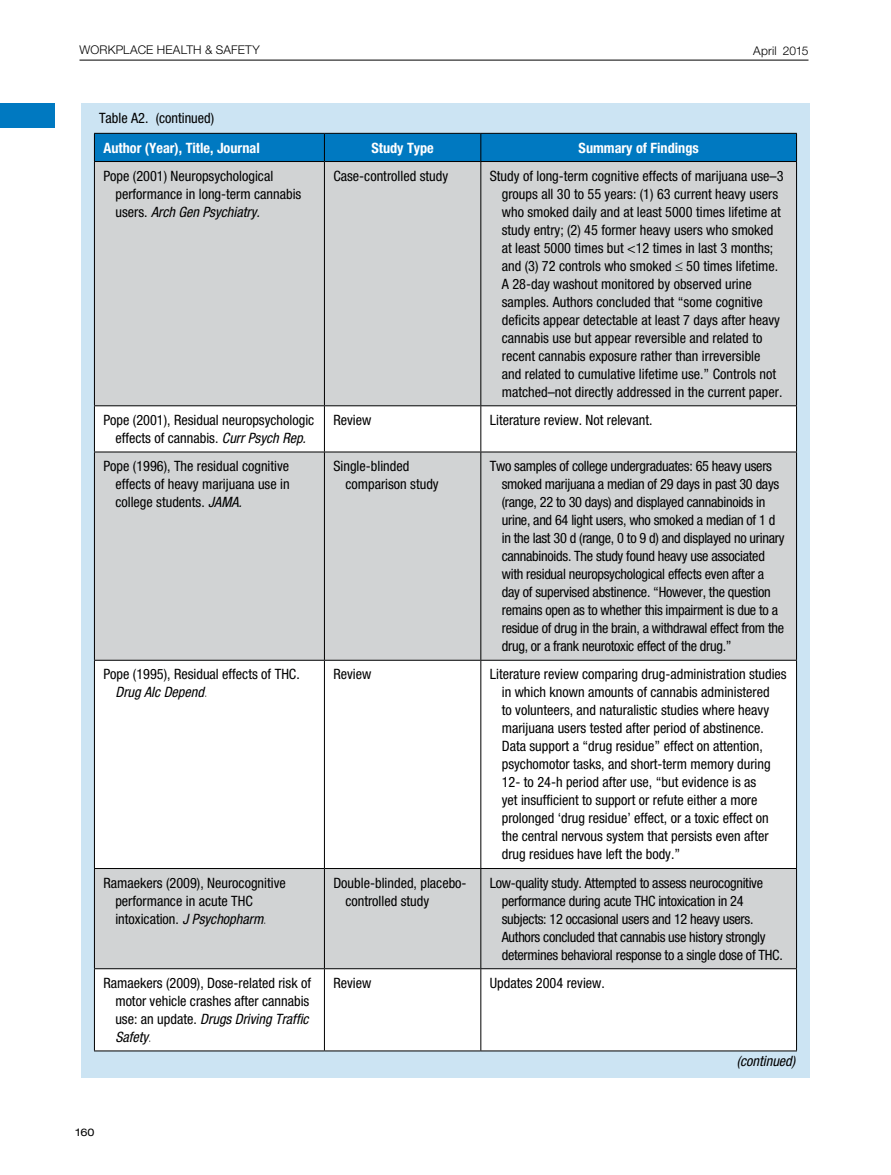
<style>
.page{position:relative;width:891px;height:1175px;background:#fff}
.page>*{position:absolute;margin:0;border:0;box-sizing:border-box;transform-origin:0 0}
.t1{font:condensed 14.25px/18px "Helvetica Neue LT Std";color:#000}
.t2{font:condensed 14.25px/18px "Helvetica Neue LT Std";letter-spacing:-.02em;color:#000}
.t3{font:700 condensed 14.25px "Helvetica Neue LT Std";color:#fff}
.t4{font:italic condensed 14.25px "Helvetica Neue LT Std";color:#000}
.t5{font:300 12px "Helvetica Neue LT Std";letter-spacing:.015em;color:#000}
.t6{font:expanded 10.5px "Helvetica Neue LT Std";color:#000}
.s1{font-style:italic}
.s2{font-weight:100}
</style>
<div class="page">
<hr style="left:80px;top:60px;width:728px;height:1px;background:#000">
<div style="left:0;top:104px;width:55px;height:24px;background:#0079c1"></div>
<div style="left:81px;top:124px;width:729px;height:953px;background:#cce4f3"></div>
<div style="left:95px;top:162px;width:701px;height:243px;background:#d1d3d4"></div>
<svg style="left:95px;top:406px;width:701px;height:644px;background:#e8e9e9"></svg>
<hr style="left:94px;top:161px;width:230px;height:1px;background:#000">
<hr style="left:324px;top:161px;width:157px;height:1px;background:#000">
<div style="left:94px;top:133px;width:703px;height:28px;background:#0079c1"></div>
<hr style="left:481px;top:161px;width:316px;height:1px;background:#000">
<hr style="left:94px;top:162px;width:1px;height:243px;background:#000">
<hr style="left:324px;top:162px;width:1px;height:243px;background:#000">
<hr style="left:480px;top:162px;width:1px;height:243px;background:#000">
<hr style="left:796px;top:162px;width:1px;height:243px;background:#000">
<hr style="left:94px;top:405px;width:230px;height:1px;background:#000">
<hr style="left:94px;top:406px;width:1px;height:45px;background:#000">
<hr style="left:324px;top:405px;width:157px;height:1px;background:#000">
<hr style="left:324px;top:406px;width:1px;height:45px;background:#000">
<hr style="left:481px;top:405px;width:316px;height:1px;background:#000">
<hr style="left:480px;top:406px;width:1px;height:45px;background:#000">
<hr style="left:796px;top:406px;width:1px;height:45px;background:#000">
<hr style="left:94px;top:451px;width:230px;height:1px;background:#000">
<hr style="left:94px;top:452px;width:1px;height:208px;background:#000">
<hr style="left:324px;top:451px;width:157px;height:1px;background:#000">
<hr style="left:324px;top:452px;width:1px;height:208px;background:#000">
<hr style="left:481px;top:451px;width:316px;height:1px;background:#000">
<hr style="left:480px;top:452px;width:1px;height:208px;background:#000">
<hr style="left:796px;top:452px;width:1px;height:208px;background:#000">
<hr style="left:94px;top:660px;width:230px;height:1px;background:#000">
<hr style="left:94px;top:660px;width:1px;height:208px;background:#000">
<hr style="left:324px;top:660px;width:157px;height:1px;background:#000">
<hr style="left:324px;top:660px;width:1px;height:208px;background:#000">
<hr style="left:481px;top:660px;width:316px;height:1px;background:#000">
<hr style="left:480px;top:660px;width:1px;height:208px;background:#000">
<hr style="left:796px;top:660px;width:1px;height:208px;background:#000">
<hr style="left:94px;top:868px;width:230px;height:1px;background:#000">
<hr style="left:94px;top:869px;width:1px;height:99px;background:#000">
<hr style="left:324px;top:868px;width:157px;height:1px;background:#000">
<hr style="left:324px;top:869px;width:1px;height:99px;background:#000">
<hr style="left:481px;top:868px;width:316px;height:1px;background:#000">
<hr style="left:480px;top:869px;width:1px;height:99px;background:#000">
<hr style="left:796px;top:869px;width:1px;height:99px;background:#000">
<hr style="left:94px;top:968px;width:230px;height:1px;background:#000">
<hr style="left:94px;top:969px;width:1px;height:81px;background:#000">
<hr style="left:324px;top:968px;width:157px;height:1px;background:#000">
<hr style="left:324px;top:969px;width:1px;height:81px;background:#000">
<hr style="left:481px;top:968px;width:316px;height:1px;background:#000">
<hr style="left:480px;top:969px;width:1px;height:81px;background:#000">
<hr style="left:796px;top:969px;width:1px;height:81px;background:#000">
<hr style="left:94px;top:1050px;width:230px;height:1px;background:#000">
<hr style="left:324px;top:1050px;width:157px;height:1px;background:#000">
<hr style="left:481px;top:1050px;width:316px;height:1px;background:#000">
<div style="left:81px;top:104px;width:729px;height:28px;background:#cce4f3"></div>
<p class="t5" style="left:80px;top:42px;width:182px">WORKPLACE HEALTH &amp; SAFETY</p>
<p class="t5" style="left:753px;top:43px;width:57px">April 2015</p>
<p class="t1" style="left:99px;top:109px;width:117px">Table A2. (continued)</p>
<p class="t3" style="left:103px;top:139px;width:158px">Author (Year), Title, Journal</p>
<p class="t3" style="left:371px;top:139px;width:64px">Study Type</p>
<p class="t3" style="left:579px;top:139px;width:122px">Summary of Findings</p>
<p class="t1" style="left:115px;top:166px;width:187px;text-indent:-12px">Pope (2001) Neuropsychological performance in long-term cannabis users. <span class="s1">Arch Gen Psychiatry.</span></p>
<p class="t1" style="left:333px;top:166px;width:116px">Case-controlled study</p>
<p class="t1" style="left:502px;top:166px;width:283px;text-indent:-12px">Study of long-term cognitive effects of marijuana use–3 groups all 30 to 55 years: (1) 63 current heavy users who smoked daily and at least 5000 times lifetime at study entry; (2) 45 former heavy users who smoked at least 5000 times but &lt;12 times in last 3 months; and (3) 72 controls who smoked ≤ 50 times lifetime.<br>A 28-day washout monitored by observed urine samples. Authors concluded that “some cognitive deficits appear detectable at least 7 days after heavy cannabis use but appear reversible and related to recent cannabis exposure rather than irreversible and related to cumulative lifetime use.” Controls not matched–not directly addressed in the current paper.</p>
<p class="t1" style="left:103px;top:411px;width:212px;text-align:center">Pope (2001), Residual neuropsychologic effects of cannabis. <span class="s1">Curr Psych Rep.</span></p>
<p class="t1" style="left:333px;top:411px;width:39px">Review</p>
<p class="t1" style="left:490px;top:411px;width:164px">Literature review. Not relevant.</p>
<p class="t1" style="left:115px;top:457px;width:176px;text-align:justify;text-indent:-12px">Pope (1996), The residual cognitive effects of heavy marijuana use in college students. <span class="s1">JAMA.</span></p>
<p class="t1" style="left:345px;top:457px;width:95px;text-indent:-12px">Single-blinded comparison study</p>
<p class="t2" style="left:502px;top:457px;width:284px;text-indent:-12px">Two samples of college undergraduates: 65 heavy users smoked marijuana a median of 29 days in past 30 days (range, 22 to 30 days) and displayed cannabinoids in urine, and 64 light users, who smoked a median of 1 d in the last 30 d (range, 0 to 9 d) and displayed no urinary cannabinoids. The study found heavy use associated with residual neuropsychological effects even after a day of supervised abstinence. “However, the question remains open as to whether this impairment is due to a residue of drug in the brain, a withdrawal effect from the drug, or a frank neurotoxic effect of the drug.”</p>
<p class="t1" style="left:115px;top:665px;width:186px;text-indent:-12px">Pope (1995), Residual effects of THC.<br><span class="s1">Drug Alc Depend</span><span class="s2">.</span></p>
<p class="t1" style="left:333px;top:665px;width:39px">Review</p>
<p class="t1" style="left:502px;top:665px;width:286px;text-indent:-12px">Literature review comparing drug-administration studies in which known amounts of cannabis administered<br>to volunteers, and naturalistic studies where heavy marijuana users tested after period of abstinence.<br>Data support a “drug residue” effect on attention, psychomotor tasks, and short-term memory during 12- to 24-h period after use, “but evidence is as<br>yet insufficient to support or refute either a more prolonged ‘drug residue’ effect, or a toxic effect on the central nervous system that persists even after drug residues have left the body.”</p>
<p class="t1" style="left:115px;top:873px;width:172px;text-indent:-12px">Ramaekers (2009), Neurocognitive performance in acute THC intoxication. <span class="s1">J Psychopharm</span><span class="s2">.</span></p>
<p class="t1" style="left:345px;top:873px;width:123px;text-indent:-12px">Double-blinded, placebo&shy;controlled study</p>
<p class="t2" style="left:502px;top:873px;width:282px;text-indent:-12px">Low-quality study. Attempted to assess neurocognitive performance during acute THC intoxication in 24 subjects: 12 occasional users and 12 heavy users.<br>Authors concluded that cannabis use history strongly determines behavioral response to a single dose of THC.</p>
<p class="t1" style="left:115px;top:973px;width:197px;text-indent:-12px">Ramaekers (2009), Dose-related risk of motor vehicle crashes after cannabis use: an update. <span class="s1">Drugs Driving Traffic<br>Safety</span><span class="s2">.</span></p>
<p class="t1" style="left:333px;top:973px;width:39px">Review</p>
<p class="t1" style="left:490px;top:973px;width:117px">Updates 2004 review.</p>
<p class="t6" style="left:76px;top:1125px;width:20px">160</p>
<p class="t4" style="left:737px;top:1053px;width:60px">(continued)</p>
</div>
